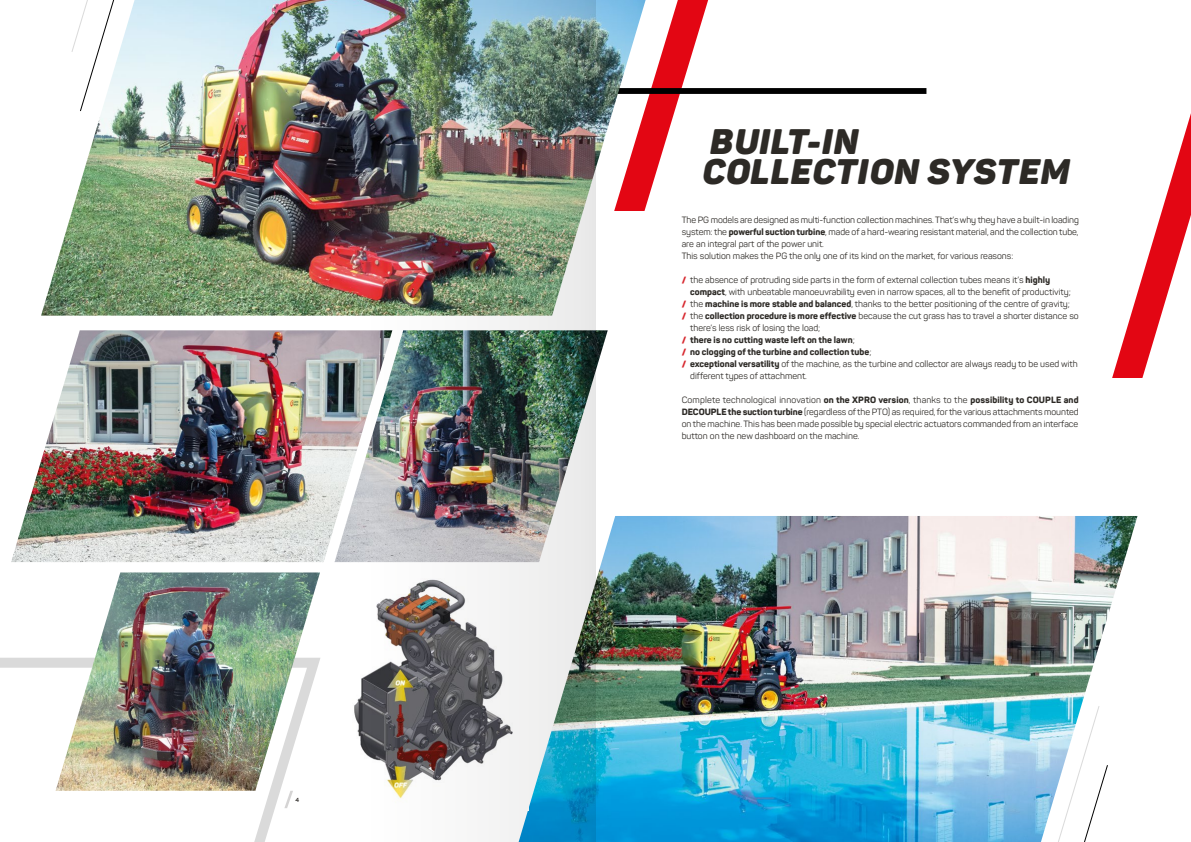
<style>
.page{position:relative;width:1191px;height:842px;background:#fff}
.page>*{position:absolute;margin:0;border:0;box-sizing:border-box;transform-origin:0 0}
.t1{font:italic 900 35px/30px "Panton";letter-spacing:.03em;color:#2d2a26}
.t2{font:9px/12px "Panton";color:#2d2a26}
.t3{font:800 9px "Panton";color:#2d2a26}
.t4{font:700 5.8px "Panton";color:#2d2a26}
.s1{font-weight:800}
.s2{font-weight:900;color:#d7282f}
.s3{font-weight:400}
</style>
<div class="page">
<svg style="left:645px;top:0;width:546px;height:378px"></svg>
<div style="left:459px;top:211px;width:189px;height:296px;background:#fff"></div>
<img style="left:11px;top:330px;width:323px;height:232px">
<img style="left:334px;top:330px;width:274px;height:232px">
<svg style="left:645px;top:88px;width:281px;height:6px;background:#050505"></svg>
<img style="left:41px;top:0;width:604px;height:316px">
<img style="left:595px;top:516px;width:542px;height:326px">
<img style="left:354px;top:673px;width:16px;height:85px">
<svg style="left:0;top:657px;width:280px;height:185px"></svg>
<img style="left:56px;top:572px;width:264px;height:219px">
<svg style="left:284px;top:791px;width:9px;height:17px"></svg>
<img style="left:370px;top:0;width:225px;height:842px">
<p class="t4" style="left:296px;top:796px;width:5px">4</p>
<h1 class="t1" style="left:702px;top:126px;width:369px">BUILT-IN<br>COLLECTION SYSTEM</h1>
<p class="t2" style="left:681px;top:214px;width:398px">The PG models are designed as multi-function collection machines. That’s why they have a built-in loading system: the <span class="s1">powerful suction turbine</span>, made of a hard-wearing resistant material, and the collection tube, are an integral part of the power unit.<br>This solution makes the PG the only one of its kind on the market, for various reasons:</p>
<p class="t2" style="left:681px;top:274px;width:370px"><span class="s2">/</span> the absence of protruding side parts in the form of external collection tubes means it’s <span class="s1">highly</span></p>
<p class="t2" style="left:690px;top:286px;width:382px"><span class="s1">compact</span>, with unbeatable manoeuvrability even in narrow spaces, all to the benefit of productivity;</p>
<p class="t2" style="left:681px;top:298px;width:390px"><span class="s2">/</span> the <span class="s1">machine is more stable and balanced</span>, thanks to the better positioning of the centre of gravity;</p>
<p class="t2" style="left:681px;top:310px;width:398px"><span class="s2">/</span> the <span class="s1">collection procedure is more effective</span> because the cut grass has to travel a shorter distance so</p>
<p class="t2" style="left:690px;top:322px;width:132px">there’s less risk of losing the load;</p>
<p class="t3" style="left:681px;top:334px;width:175px"><span class="s2">/</span> there is no cutting waste left on the lawn<span class="s3">;</span></p>
<p class="t3" style="left:681px;top:346px;width:191px"><span class="s2">/</span> no clogging of the turbine and collection tube<span class="s3">;</span></p>
<p class="t2" style="left:681px;top:358px;width:397px"><span class="s2">/</span> <span class="s1">exceptional versatility</span> of the machine, as the turbine and collector are always ready to be used with</p>
<p class="t2" style="left:690px;top:370px;width:118px">different types of attachment.</p>
<p class="t2" style="left:681px;top:394px;width:398px;text-align:justify">Complete technological innovation <span class="s1">on the XPRO version</span>, thanks to the <span class="s1">possibility to COUPLE and DECOUPLE the suction turbine</span> (regardless of the PTO) as required, for the various attachments mounted on the machine. This has been made possible by special electric actuators commanded from an interface button on the new dashboard on the machine.</p>
</div>
